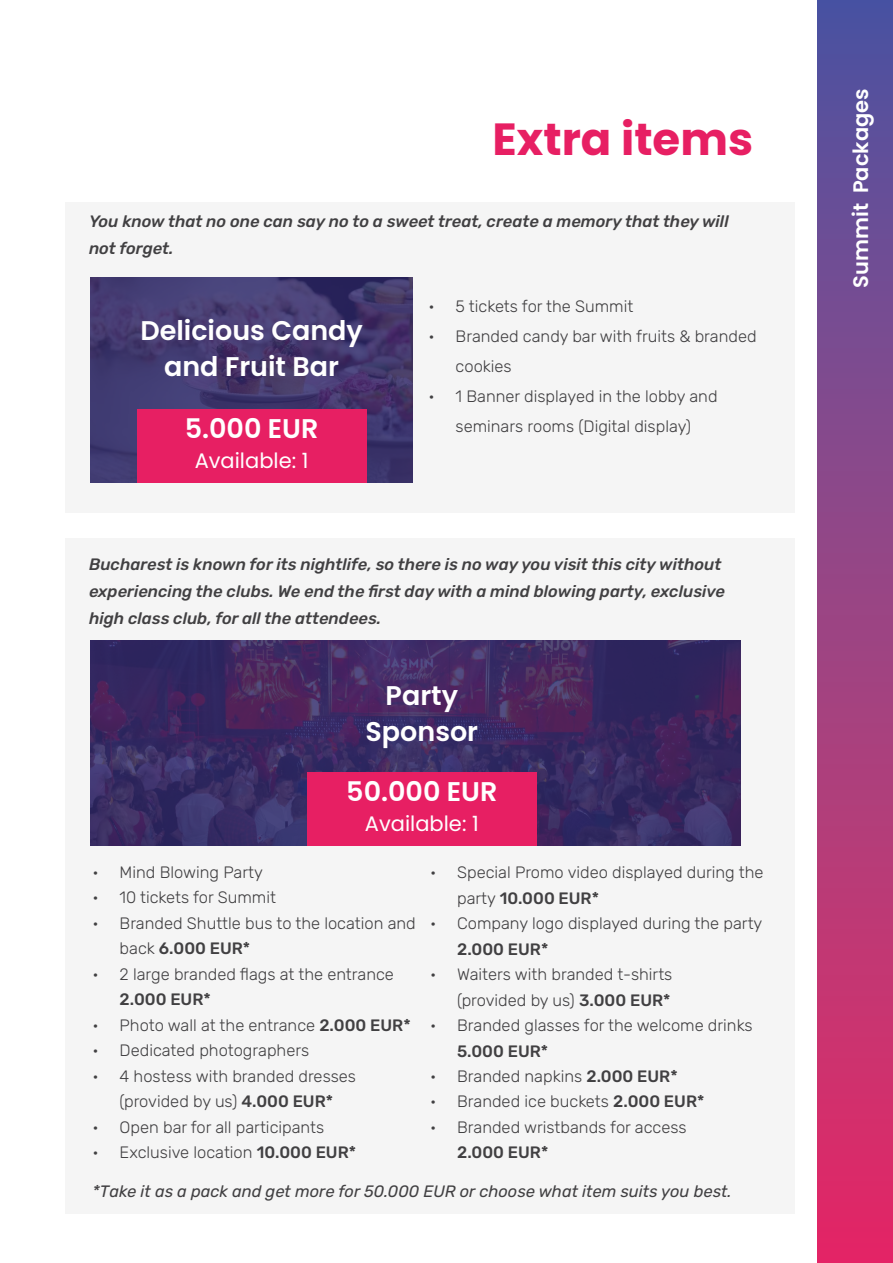
<style>
.page{position:relative;width:893px;height:1263px;background:#fff}
.page>*{position:absolute;margin:0;border:0;box-sizing:border-box;transform-origin:0 0}
.t1{font:700 45px "Poppins";color:#e71f63}
.t2{font:600 27px/36px "Poppins";color:#fff;text-align:center}
.t3{font:21px "Poppins";color:#fff}
.t4{font:600 21px "Poppins";color:#fff}
.t5{font:300 16.5px/25.5px "Rubik";color:#414042}
.t6{font:italic 500 16.5px/27px "Rubik";color:#414042}
.t7{font:italic 16.5px "Rubik";color:#414042}
.t8{font:500 16.5px "Rubik";color:#414042}
.s1{font-weight:500}
</style>
<div class="page">
<div style="left:66px;top:202px;width:729px;height:311px;background:#f5f5f5"></div>
<div style="left:66px;top:538px;width:729px;height:676px;background:#f5f5f5"></div>
<img style="left:90px;top:278px;width:323px;height:205px">
<img style="left:90px;top:641px;width:651px;height:205px">
<div style="left:137px;top:410px;width:229px;height:73px;background:#e71f63"></div>
<div style="left:307px;top:772px;width:230px;height:74px;background:#e71f63"></div>
<div style="left:817px;top:0;width:76px;height:1263px;background:linear-gradient(to bottom,#4f57a1,#e72c65)"></div>
<h1 class="t1" style="left:493px;top:113px;width:262px">Extra items</h1>
<p class="t6" style="left:89px;top:209px;width:641px">You know that no one can say no to a sweet treat, create a memory that they will not forget.</p>
<h2 class="t2" style="left:140px;top:312px;width:224px">Delicious Candy and Fruit Bar</h2>
<h2 class="t2" style="left:185px;top:411px;width:135px">5.000 EUR</h2>
<p class="t3" style="left:195px;top:448px;width:115px">Available: 1</p>
<p class="t5" style="left:429px;top:295px;width:206px">• 5 tickets for the Summit</p>
<p class="t5" style="left:456px;top:322px;width:302px;line-height:30px;text-indent:-27px">• Branded candy bar with fruits &amp; branded cookies</p>
<p class="t5" style="left:429px;top:382px;width:290px;line-height:30px;text-align:center">• 1 Banner displayed in the lobby and seminars rooms (Digital display)</p>
<p class="t6" style="left:89px;top:551px;width:638px">Bucharest is known for its nightlife, so there is no way you visit this city without experiencing the clubs. We end the first day with a mind blowing party, exclusive high class club, for all the attendees.</p>
<h2 class="t2" style="left:365px;top:678px;width:114px">Party<br>Sponsor</h2>
<h2 class="t2" style="left:346px;top:773px;width:153px">50.000 EUR</h2>
<p class="t3" style="left:365px;top:811px;width:115px">Available: 1</p>
<p class="t5" style="left:93px;top:860px;width:172px">• Mind Blowing Party</p>
<p class="t5" style="left:93px;top:886px;width:185px">• 10 tickets for Summit</p>
<p class="t5" style="left:120px;top:911px;width:298px;text-indent:-27px">• Branded Shuttle bus to the location and back <span class="s1">6.000 EUR*</span></p>
<p class="t5" style="left:93px;top:962px;width:303px">• 2 large branded flags at the entrance</p>
<p class="t8" style="left:120px;top:987px;width:93px">2.000 EUR*</p>
<p class="t5" style="left:93px;top:1013px;width:320px">• Photo wall at the entrance <span class="s1">2.000 EUR*</span></p>
<p class="t5" style="left:93px;top:1039px;width:218px">• Dedicated photographers</p>
<p class="t5" style="left:93px;top:1064px;width:265px;text-align:center">• 4 hostess with branded dresses (provided by us) <span class="s1">4.000 EUR*</span></p>
<p class="t5" style="left:93px;top:1115px;width:233px">• Open bar for all participants</p>
<p class="t5" style="left:93px;top:1141px;width:265px">• Exclusive location <span class="s1">10.000 EUR*</span></p>
<p class="t7" style="left:93px;top:1180px;width:640px">*Take it as a pack and get more for 50.000 EUR or choose what item suits you best.</p>
<p class="t5" style="left:457px;top:860px;width:308px;text-indent:-27px">• Special Promo video displayed during the party <span class="s1">10.000 EUR*</span></p>
<p class="t5" style="left:430px;top:911px;width:334px">• Company logo displayed during the party</p>
<p class="t8" style="left:457px;top:936px;width:93px">2.000 EUR*</p>
<p class="t5" style="left:430px;top:962px;width:244px;text-align:right">• Waiters with branded t-shirts (provided by us) <span class="s1">3.000 EUR*</span></p>
<p class="t5" style="left:430px;top:1013px;width:324px">• Branded glasses for the welcome drinks</p>
<p class="t8" style="left:457px;top:1038px;width:93px">5.000 EUR*</p>
<p class="t5" style="left:430px;top:1064px;width:249px">• Branded napkins <span class="s1">2.000 EUR*</span></p>
<p class="t5" style="left:430px;top:1090px;width:276px">• Branded ice buckets <span class="s1">2.000 EUR*</span></p>
<p class="t5" style="left:430px;top:1115px;width:258px">• Branded wristbands for access</p>
<p class="t8" style="left:457px;top:1140px;width:93px">2.000 EUR*</p>
<p class="t4" style="left:849px;top:288px;width:201px;rotate:-90deg">Summit Packages</p>
</div>
